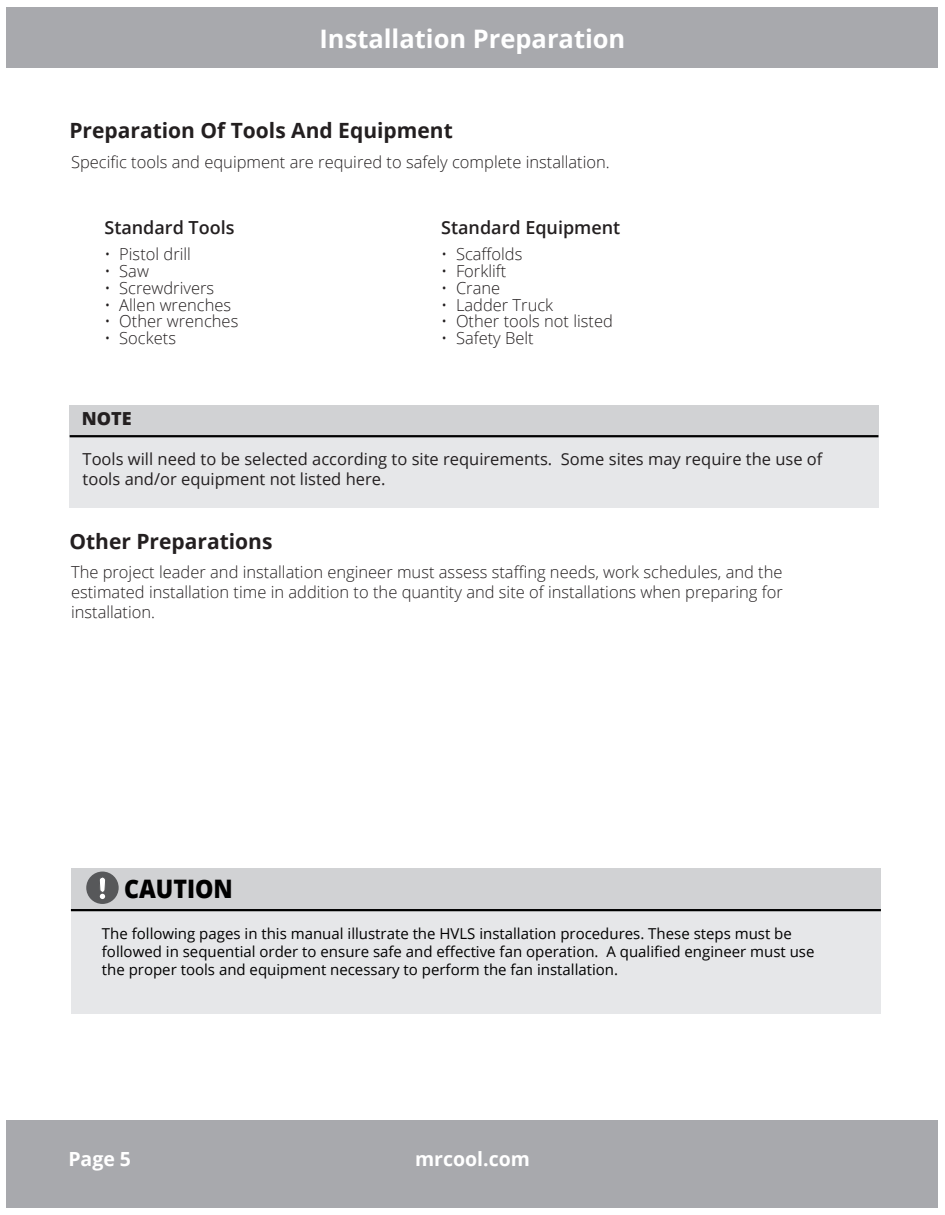
<style>
.page{position:relative;width:945px;height:1215px;background:#fff}
.page>*{position:absolute;margin:0;border:0;box-sizing:border-box;transform-origin:0 0}
.t1{font:700 25.5px "Open Sans";color:#fff}
.t2{font:800 25.5px "Open Sans";color:#000;scale:.91 1}
.t3{font:700 21px "Open Sans";color:#231f20}
.t4{font:700 19.5px "Open Sans";color:#fff}
.t5{font:600 18px "Open Sans";color:#231f20}
.t6{font:800 18px "Open Sans";color:#231f20}
.t7{font:300 16.5px/19.8px "Open Sans";color:#231f20;text-align:justify}
.t8{font:16.5px/19.8px "Open Sans";color:#231f20}
.t9{font:15px/18px "Open Sans";color:#000}
</style>
<div class="page">
<div style="left:7px;top:1120px;width:931px;height:88px;background:#a8a9ad"></div>
<div style="left:7px;top:7px;width:931px;height:61px;background:#a8a9ad"></div>
<div style="left:69px;top:406px;width:810px;height:31px;background:#d1d2d4"></div>
<div style="left:69px;top:437px;width:810px;height:70px;background:#e6e7e9"></div>
<hr style="left:70px;top:435px;width:808px;height:2px;background:#000">
<div style="left:71px;top:898px;width:810px;height:116px;background:#e6e7e9"></div>
<div style="left:71px;top:868px;width:810px;height:40px;background:#d1d2d4"></div>
<div style="left:86px;top:872px;width:33px;height:32px;background:#57585a;border-radius:50%"></div>
<svg style="left:99px;top:877px;width:7px;height:22px"></svg>
<hr style="left:71px;top:909px;width:810px;height:2px;background:#000">
<h1 class="t1" style="left:320px;top:20px;width:307px">Installation Preparation</h1>
<p class="t3" style="left:69px;top:115px;width:385px">Preparation Of Tools And Equipment</p>
<p class="t7" style="left:71px;top:152px;width:540px">Specific tools and equipment are required to safely complete installation.</p>
<p class="t5" style="left:104px;top:215px;width:132px">Standard Tools</p>
<p class="t5" style="left:441px;top:215px;width:181px">Standard Equipment</p>
<p class="t7" style="left:104px;top:244px;width:88px">• Pistol drill</p>
<p class="t7" style="left:104px;top:261px;width:46px">• Saw</p>
<p class="t7" style="left:104px;top:278px;width:111px">• Screwdrivers</p>
<p class="t7" style="left:104px;top:294px;width:128px">• Allen wrenches</p>
<p class="t7" style="left:104px;top:311px;width:135px">• Other wrenches</p>
<p class="t7" style="left:104px;top:328px;width:73px">• Sockets</p>
<p class="t7" style="left:441px;top:244px;width:83px">• Scaffolds</p>
<p class="t7" style="left:441px;top:261px;width:67px">• Forklift</p>
<p class="t7" style="left:441px;top:278px;width:60px">• Crane</p>
<p class="t7" style="left:441px;top:294px;width:114px">• Ladder Truck</p>
<p class="t7" style="left:441px;top:311px;width:173px">• Other tools not listed</p>
<p class="t7" style="left:441px;top:328px;width:94px">• Safety Belt</p>
<p class="t6" style="left:82px;top:405px;width:51px">NOTE</p>
<p class="t8" style="left:83px;top:449px;width:741px">Tools will need to be selected according to site requirements. Some sites may require the use of tools and/or equipment not listed here.</p>
<p class="t3" style="left:69px;top:527px;width:205px">Other Preparations</p>
<p class="t7" style="left:71px;top:562px;width:713px">The project leader and installation engineer must assess staffing needs, work schedules, and the estimated installation time in addition to the quantity and site of installations when preparing for installation.</p>
<h1 class="t2" style="left:124px;top:869px;width:121px">CAUTION</h1>
<p class="t9" style="left:102px;top:924px;width:714px">The following pages in this manual illustrate the HVLS installation procedures. These steps must be followed in sequential order to ensure safe and effective fan operation. A qualified engineer must use the proper tools and equipment necessary to perform the fan installation.</p>
<p class="t4" style="left:68px;top:1146px;width:64px">Page 5</p>
<p class="t4" style="left:415px;top:1146px;width:116px">mrcool.com</p>
</div>
